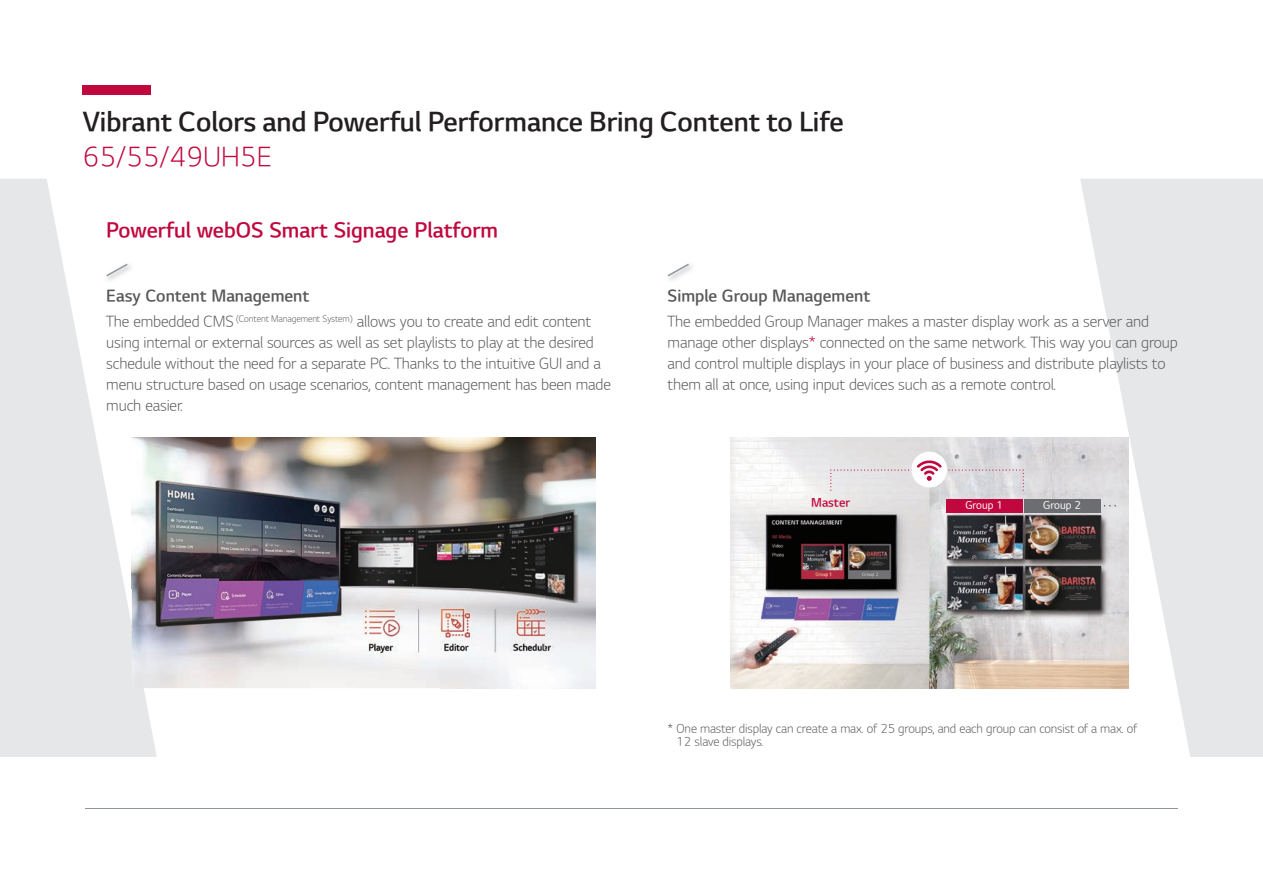
<style>
.page{position:relative;width:1263px;height:893px;background:#fff}
.page>*{position:absolute;margin:0;border:0;box-sizing:border-box;transform-origin:0 0}
.t1{font:27px "LG Sm Haotf TSB";color:#231f20}
.t2{font:27px "LG Sm Haotf TL";color:#c0073e}
.t3{font:21px "LG Sm Haotf TSB";color:#c0073e}
.t4{font:16.5px "LG Sm Haotf TSB";color:#57585a}
.t5{font:15px/21px "LG Sm Haotf TL";letter-spacing:-.01em;color:#57585a}
.t6{font:12px/13.5px "LG Sm Haotf TL";letter-spacing:-.01em;color:#57585a}
.t7{font:12px "LG Sm Haotf TSB";color:#c0073e}
.t8{font:10.5px "LG Sm Haotf TR";color:#fff}
.s1{color:#c0073e}
</style>
<div class="page">
<svg style="left:1080px;top:179px;width:183px;height:578px;fill:#e6e7e9"></svg>
<svg style="left:0;top:179px;width:157px;height:578px;fill:#e6e7e9"></svg>
<div style="left:83px;top:85px;width:68px;height:9px;background:#c0073e"></div>
<hr style="left:85px;top:808px;width:1093px;height:1px;background:#90979d">
<img style="left:667px;top:263px;width:25px;height:17px">
<svg style="left:668px;top:264px;width:21px;height:12px"></svg>
<img style="left:104px;top:262px;width:30px;height:21px">
<svg style="left:106px;top:264px;width:22px;height:12px"></svg>
<img style="left:730px;top:438px;width:398px;height:250px">
<div style="left:1024px;top:499px;width:76px;height:13px;background:#6c6d70"></div>
<div style="left:946px;top:499px;width:76px;height:13px;background:#c0073e"></div>
<svg style="left:1104px;top:505px;width:12px;height:1px"></svg>
<div style="left:911px;top:452px;width:36px;height:35px;background:#fff;border-radius:50%"></div>
<svg style="left:830px;top:460px;width:194px;height:31px;background:#e1dade"></svg>
<img style="left:132px;top:438px;width:463px;height:250px">
<img style="left:132px;top:626px;width:12px;height:62px">
<h1 class="t1" style="left:83px;top:108px;width:763px">Vibrant Colors and Powerful Performance Bring Content to Life</h1>
<h1 class="t2" style="left:83px;top:143px;width:191px">65/55/49UH5E</h1>
<h2 class="t3" style="left:106px;top:220px;width:393px">Powerful webOS Smart Signage Platform</h2>
<p class="t4" style="left:106px;top:288px;width:205px">Easy Content Management</p>
<p class="t5" style="left:106px;top:312px;width:506px">The embedded CMS <sup>(Content</sup> <sup>Management</sup> <sup>System)</sup> allows you to create and edit content using internal or external sources as well as set playlists to play at the desired schedule without the need for a separate PC. Thanks to the intuitive GUI and a menu structure based on usage scenarios, content management has been made much easier.</p>
<p class="t4" style="left:668px;top:288px;width:204px">Simple Group Management</p>
<p class="t5" style="left:668px;top:311px;width:512px">The embedded Group Manager makes a master display work as a server and manage other displays<span class="s1">*</span> connected on the same network. This way you can group and control multiple displays in your place of business and distribute playlists to them all at once, using input devices such as a remote control.</p>
<p class="t7" style="left:811px;top:497px;width:40px">Master</p>
<p class="t8" style="left:965px;top:500px;width:39px">Group 1</p>
<p class="t8" style="left:1043px;top:500px;width:39px">Group 2</p>
<p class="t6" style="left:677px;top:722px;width:462px;text-indent:-9px">* One master display can create a max. of 25 groups, and each group can consist of a max. of<br>12 slave displays.</p>
</div>
